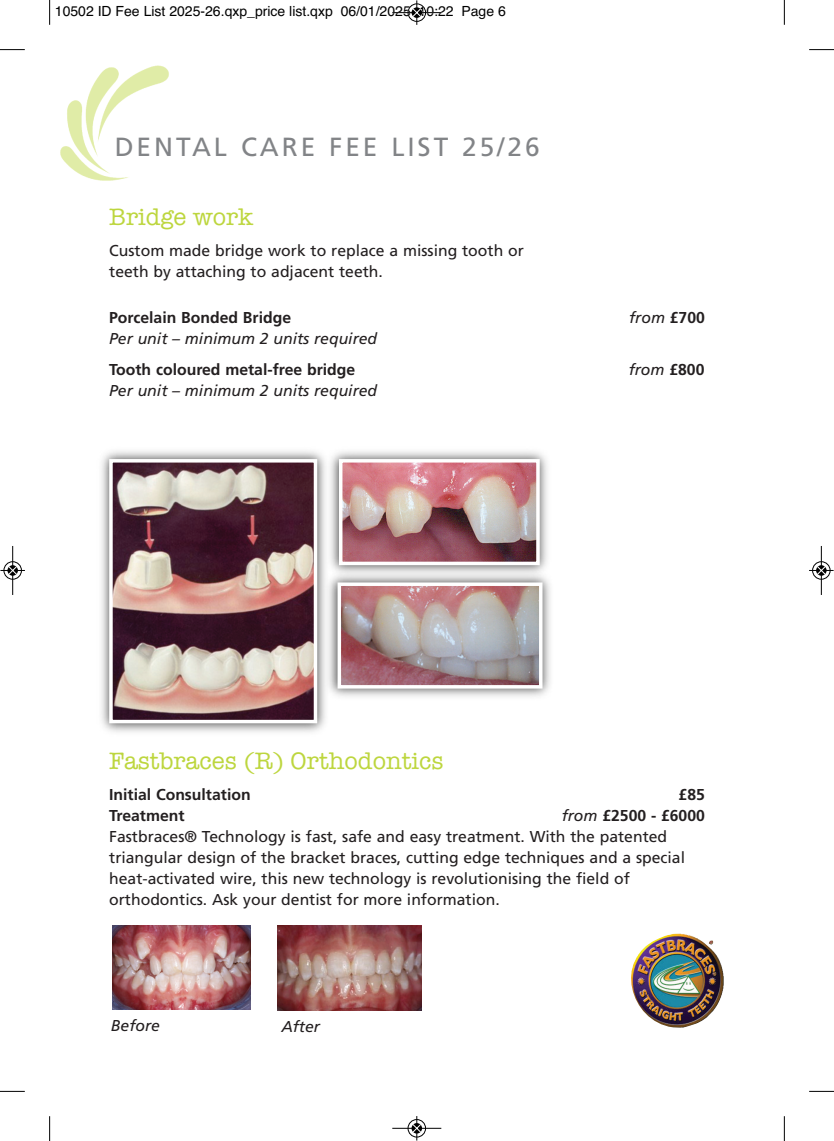
<style>
.page{position:relative;width:834px;height:1141px;background:#fff}
.page>*{position:absolute;margin:0;border:0;box-sizing:border-box;transform-origin:0 0}
.t1{font:26.25px "Frutiger";letter-spacing:.11em;color:#828487}
.t2{font:24.5px "American Typewriter";color:#bdd63e}
.t3{font:15.75px/21px "Frutiger";color:#231f20}
.t4{font:italic 15.75px "Frutiger";color:#231f20}
.t5{font:700 15.75px "Frutiger";color:#231f20}
.t6{font:14px "Helvetica";color:#000}
.s1{font-weight:700;font-style:normal}
.s2{font-style:italic}
.s3{font-weight:700}
</style>
<div class="page">
<img style="left:101px;top:451px;width:225px;height:281px">
<img style="left:114px;top:464px;width:198px;height:254px">
<div style="left:109px;top:459px;width:208px;height:264px;border:4px solid #fff"></div>
<img style="left:324px;top:451px;width:224px;height:117px">
<img style="left:344px;top:464px;width:190px;height:96px">
<div style="left:339px;top:459px;width:200px;height:106px;border:4px solid #fff"></div>
<img style="left:322px;top:568px;width:229px;height:136px">
<img style="left:342px;top:587px;width:195px;height:97px">
<div style="left:337px;top:582px;width:205px;height:107px;border:4px solid #fff"></div>
<img style="left:60px;top:65px;width:109px;height:116px">
<svg style="left:112px;top:1009px;width:139px;height:1px"></svg>
<img style="left:112px;top:925px;width:139px;height:84px">
<img style="left:277px;top:925px;width:145px;height:85px">
<img style="left:631px;top:933px;width:92px;height:95px">
<svg style="left:49px;top:0;width:1px;height:25px"></svg>
<svg style="left:0;top:49px;width:25px;height:1px"></svg>
<svg style="left:783px;top:0;width:1px;height:25px"></svg>
<svg style="left:809px;top:49px;width:24px;height:1px"></svg>
<svg style="left:49px;top:1116px;width:1px;height:25px"></svg>
<svg style="left:0;top:1091px;width:25px;height:1px"></svg>
<svg style="left:783px;top:1116px;width:1px;height:25px"></svg>
<svg style="left:809px;top:1091px;width:24px;height:1px"></svg>
<div style="left:407px;top:3px;width:19px;height:19px;border:1px solid #fff;border-radius:50%"></div>
<hr style="left:392px;top:12px;width:49px;height:1px;background:#000">
<div style="left:408px;top:4px;width:17px;height:18px;border:1px solid #000;border-radius:50%"></div>
<svg style="left:412px;top:0;width:9px;height:25px"></svg>
<div style="left:407px;top:1119px;width:19px;height:19px;border:1px solid #fff;border-radius:50%"></div>
<hr style="left:392px;top:1128px;width:49px;height:1px;background:#000">
<div style="left:408px;top:1119px;width:17px;height:18px;border:1px solid #000;border-radius:50%"></div>
<svg style="left:412px;top:1116px;width:9px;height:25px"></svg>
<div style="left:3px;top:561px;width:19px;height:19px;border:1px solid #fff;border-radius:50%"></div>
<hr style="left:12px;top:546px;width:1px;height:49px;background:#000">
<div style="left:4px;top:561px;width:18px;height:18px;border:1px solid #000;border-radius:50%"></div>
<svg style="left:0;top:566px;width:25px;height:9px"></svg>
<div style="left:811px;top:561px;width:19px;height:19px;border:1px solid #fff;border-radius:50%"></div>
<hr style="left:820px;top:546px;width:1px;height:49px;background:#000">
<div style="left:812px;top:561px;width:18px;height:18px;border:1px solid #000;border-radius:50%"></div>
<svg style="left:809px;top:566px;width:24px;height:9px"></svg>
<p class="t6" style="left:55px;top:3px;width:452px">10502 ID Fee List 2025-26.qxp_price list.qxp 06/01/2025 10:22 Page 6</p>
<h1 class="t1" style="left:115px;top:136px;width:426px">DENTAL CARE FEE LIST 25/26</h1>
<h2 class="t2" style="left:109px;top:198px;width:146px">Bridge work</h2>
<p class="t3" style="left:109px;top:241px;width:416px">Custom made bridge work to replace a missing tooth or teeth by attaching to adjacent teeth.</p>
<p class="t5" style="left:109px;top:311px;width:183px">Porcelain Bonded Bridge</p>
<p class="t4" style="left:629px;top:311px;width:77px">from <span class="s1">£700</span></p>
<p class="t4" style="left:109px;top:332px;width:269px">Per unit – minimum 2 units required</p>
<p class="t5" style="left:109px;top:363px;width:247px">Tooth coloured metal-free bridge</p>
<p class="t4" style="left:628px;top:363px;width:77px">from <span class="s1">£800</span></p>
<p class="t4" style="left:109px;top:384px;width:269px">Per unit – minimum 2 units required</p>
<h2 class="t2" style="left:109px;top:743px;width:336px">Fastbraces (R) Orthodontics</h2>
<p class="t5" style="left:109px;top:789px;width:143px">Initial Consultation</p>
<p class="t5" style="left:678px;top:789px;width:28px">£85</p>
<p class="t5" style="left:109px;top:810px;width:77px">Treatment</p>
<p class="t3" style="left:109px;top:807px;width:597px;text-indent:452px"><span class="s2">from</span> <span class="s3">£2500 - £6000<br></span>Fastbraces® Technology is fast, safe and easy treatment. With the patented triangular design of the bracket braces, cutting edge techniques and a special heat-activated wire, this new technology is revolutionising the field of orthodontics. Ask your dentist for more information.</p>
<p class="t4" style="left:111px;top:1019px;width:51px">Before</p>
<p class="t4" style="left:281px;top:1020px;width:40px">After</p>
</div>
